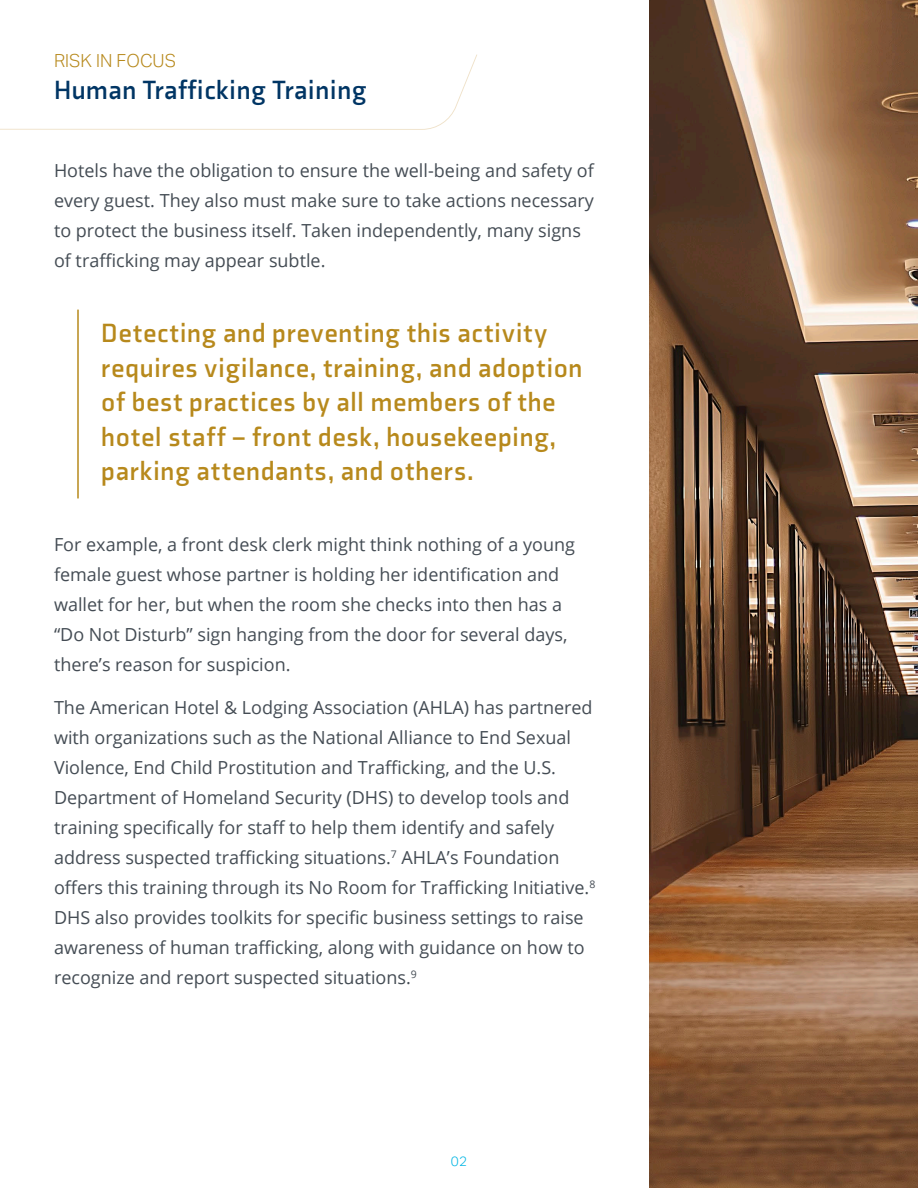
<style>
.page{position:relative;width:918px;height:1188px;background:#fff}
.page>*{position:absolute;margin:0;border:0;box-sizing:border-box;transform-origin:0 0}
.Caption_-_Gold{font:700 27px/34.5px "Axia";letter-spacing:.025em;color:#b7891c}
.RiF_-_Small_-_IMA__ECM{font:700 27px "Axia";letter-spacing:.02em;color:#003564}
.Body{font:18px/30px "Open Sans";color:#444c54}
.RiF_-_Small_-_IMA__ECM-2{font:300 18px "Aktiv Grotesk";color:#b7891c}
.t1{font:300 13.5px "Aktiv Grotesk";color:#00b5e3}
</style>
<div class="page">
<img style="left:649px;top:0;width:269px;height:1188px">
<svg style="left:0;top:54px;width:477px;height:76px"></svg>
<hr style="left:77px;top:310px;width:2px;height:188px;background:#b7891c">
<p class="RiF_-_Small_-_IMA__ECM-2" style="left:54px;top:50px;width:124px">RISK IN FOCUS</p>
<p class="RiF_-_Small_-_IMA__ECM" style="left:54px;top:74px;width:314px">Human Trafficking Training</p>
<p class="Body" style="left:54px;top:155px;width:542px">Hotels have the obligation to ensure the well-being and safety of every guest. They also must make sure to take actions necessary to protect the business itself. Taken independently, many signs of trafficking may appear subtle.</p>
<p class="Caption_-_Gold" style="left:101px;top:316px;width:483px">Detecting and preventing this activity requires vigilance, training, and adoption of best practices by all members of the hotel staff – front desk, housekeeping, parking attendants, and others.</p>
<p class="Body" style="left:54px;top:529px;width:522px">For example, a front desk clerk might think nothing of a young female guest whose partner is holding her identification and wallet for her, but when the room she checks into then has a “Do Not Disturb” sign hanging from the door for several days, there’s reason for suspicion.</p>
<p class="Body" style="left:54px;top:692px;width:543px">The American Hotel &amp; Lodging Association (AHLA) has partnered with organizations such as the National Alliance to End Sexual Violence, End Child Prostitution and Trafficking, and the U.S.<br>Department of Homeland Security (DHS) to develop tools and training specifically for staff to help them identify and safely address suspected trafficking situations.<sup>7</sup> AHLA’s Foundation offers this training through its No Room for Trafficking Initiative.<sup>8<br></sup>DHS also provides toolkits for specific business settings to raise awareness of human trafficking, along with guidance on how to recognize and report suspected situations.<sup>9</sup></p>
<p class="t1" style="left:451px;top:1153px;width:18px">02</p>
</div>
